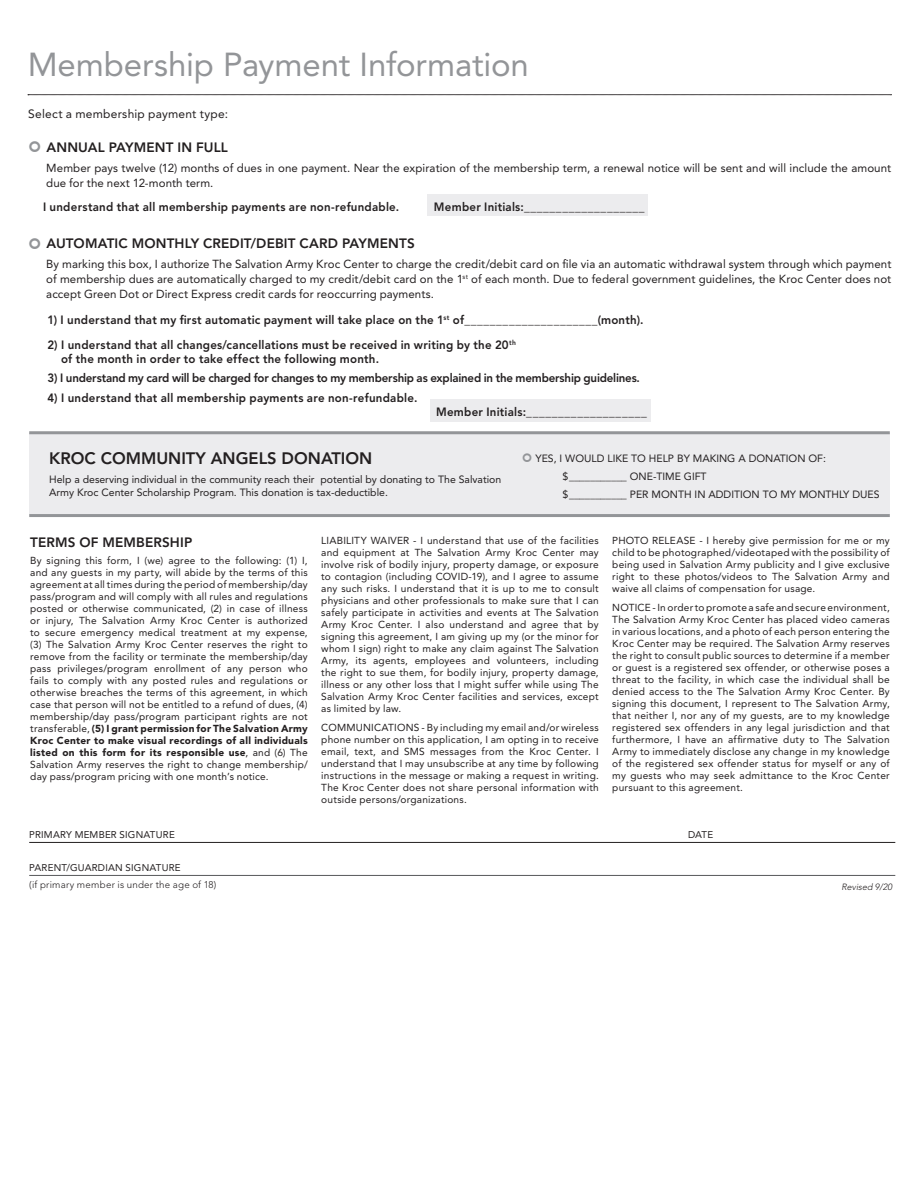
<style>
.page{position:relative;width:918px;height:1188px;background:#fff}
.page>*{position:absolute;margin:0;border:0;box-sizing:border-box;transform-origin:0 0}
.Bottom_Rule{font:33px "Avenir LT Std";letter-spacing:-.005em;color:#939598}
.Bottom_Rule-2{font:800 16.5px "Avenir LT Std";color:#231f20}
.Bottom_Rule-3{font:800 13.5px "Avenir LT Std";letter-spacing:.01em;color:#231f20}
.t1{font:800 12px/13.5px "Avenir LT Std";letter-spacing:.02em;color:#231f20;scale:.96 1}
.t2{font:800 12px "Avenir LT Std";letter-spacing:-.015em;color:#231f20;scale:.96 1}
.Bottom_Rule-4{font:12px "Avenir LT Std";letter-spacing:.015em;color:#231f20}
.Bottom_Rule-5{font:11.7px/15px "Avenir LT Std";letter-spacing:.01em;color:#231f20;text-align:justify}
.t3{font:10.5px/18px "Avenir LT Std";color:#231f20}
.Bottom_Rule-6{font:10.2px/12px "Avenir LT Std";letter-spacing:.02em;color:#231f20;text-align:justify}
.Bottom_Rule-7{font:9.75px "Avenir LT Std";letter-spacing:.02em;color:#231f20}
.t4{font:300 9.75px "Avenir LT Std";letter-spacing:.025em;color:#231f20}
.t5{font:italic 300 9px "Avenir LT Std";color:#231f20}
.s1{font-weight:900}
</style>
<div class="page">
<svg style="left:28px;top:94px;width:864px;height:1px"></svg>
<hr style="left:29px;top:842px;width:866px;height:1px;background:#231f20">
<hr style="left:29px;top:875px;width:866px;height:1px;background:#57585a">
<div style="left:29px;top:433px;width:861px;height:81px;background:#ececee"></div>
<hr style="left:29px;top:431px;width:861px;height:3px;background:#939598">
<hr style="left:29px;top:514px;width:861px;height:3px;background:#939598">
<div style="left:430px;top:400px;width:220px;height:22px;background:#ececee"></div>
<div style="left:428px;top:194px;width:220px;height:22px;background:#ececee"></div>
<p class="Bottom_Rule" style="left:28px;top:45px;width:503px">Membership Payment Information</p>
<p class="Bottom_Rule-4" style="left:28px;top:107px;width:201px">Select a membership payment type:</p>
<p class="Bottom_Rule-3" style="left:47px;top:139px;width:183px">ANNUAL PAYMENT IN FULL</p>
<p class="Bottom_Rule-5" style="left:46px;top:160px;width:846px">Member pays twelve (12) months of dues in one payment. Near the expiration of the membership term, a renewal notice will be sent and will include the amount due for the next 12-month term.</p>
<p class="t1" style="left:43px;top:200px;width:373px">I understand that all membership payments are non-refundable.</p>
<p class="t1" style="left:434px;top:200px;width:221px">Member Initials:___________________</p>
<p class="Bottom_Rule-3" style="left:47px;top:236px;width:370px">AUTOMATIC MONTHLY CREDIT/DEBIT CARD PAYMENTS</p>
<p class="Bottom_Rule-5" style="left:46px;top:257px;width:847px">By marking this box, I authorize The Salvation Army Kroc Center to charge the credit/debit card on file via an automatic withdrawal system through which payment of membership dues are automatically charged to my credit/debit card on the 1<sup>st</sup> of each month. Due to federal government guidelines, the Kroc Center does not accept Green Dot or Direct Express credit cards for reoccurring payments.</p>
<p class="t1" style="left:48px;top:313px;width:622px">1) I understand that my first automatic payment will take place on the 1<sup>st</sup> of_____________________(month).</p>
<p class="t1" style="left:61px;top:338px;width:475px;text-indent:-14px">2) I understand that all changes/cancellations must be received in writing by the 20<sup>th </sup>of the month in order to take effect the following month.</p>
<p class="t2" style="left:48px;top:371px;width:619px">3) I understand my card will be charged for changes to my membership as explained in the membership guidelines.</p>
<p class="t1" style="left:48px;top:391px;width:387px">4) I understand that all membership payments are non-refundable.</p>
<p class="t1" style="left:436px;top:405px;width:221px">Member Initials:___________________</p>
<p class="Bottom_Rule-2" style="left:49px;top:449px;width:325px">KROC COMMUNITY ANGELS DONATION</p>
<p class="t3" style="left:49px;top:472px;width:454px;line-height:13.5px">Help a deserving individual in the community reach their potential by donating to The Salvation<br>Army Kroc Center Scholarship Program. This donation is tax-deductible.</p>
<p class="t3" style="left:563px;top:450px;width:319px;text-indent:-27px">YES, I WOULD LIKE TO HELP BY MAKING A DONATION OF: $___________ ONE-TIME GIFT<br>$___________ PER MONTH IN ADDITION TO MY MONTHLY DUES</p>
<p class="Bottom_Rule-3" style="left:30px;top:534px;width:164px">TERMS OF MEMBERSHIP</p>
<p class="Bottom_Rule-6" style="left:30px;top:555px;width:279px">By signing this form, I (we) agree to the following: (1) I, and any guests in my party, will abide by the terms of this agreement at all times during the period of membership/day pass/program and will comply with all rules and regulations posted or otherwise communicated, (2) in case of illness or injury, The Salvation Army Kroc Center is authorized to secure emergency medical treatment at my expense, (3) The Salvation Army Kroc Center reserves the right to remove from the facility or terminate the membership/day pass privileges/program enrollment of any person who fails to comply with any posted rules and regulations or otherwise breaches the terms of this agreement, in which case that person will not be entitled to a refund of dues, (4) membership/day pass/program participant rights are not transferable, <span class="s1">(5) I grant permission for The Salvation Army Kroc Center to make visual recordings of all individuals listed on this form for its responsible use</span>, and (6) The Salvation Army reserves the right to change membership/ day pass/program pricing with one month’s notice.</p>
<p class="Bottom_Rule-6" style="left:321px;top:535px;width:279px">LIABILITY WAIVER - I understand that use of the facilities and equipment at The Salvation Army Kroc Center may involve risk of bodily injury, property damage, or exposure to contagion (including COVID-19), and I agree to assume any such risks. I understand that it is up to me to consult physicians and other professionals to make sure that I can safely participate in activities and events at The Salvation Army Kroc Center. I also understand and agree that by signing this agreement, I am giving up my (or the minor for whom I sign) right to make any claim against The Salvation Army, its agents, employees and volunteers, including the right to sue them, for bodily injury, property damage, illness or any other loss that I might suffer while using The Salvation Army Kroc Center facilities and services, except as limited by law.</p>
<p class="Bottom_Rule-6" style="left:321px;top:722px;width:279px">COMMUNICATIONS - By including my email and/or wireless phone number on this application, I am opting in to receive email, text, and SMS messages from the Kroc Center. I understand that I may unsubscribe at any time by following instructions in the message or making a request in writing.<br>The Kroc Center does not share personal information with outside persons/organizations.</p>
<p class="Bottom_Rule-6" style="left:612px;top:535px;width:279px">PHOTO RELEASE - I hereby give permission for me or my child to be photographed/videotaped with the possibility of being used in Salvation Army publicity and I give exclusive right to these photos/videos to The Salvation Army and waive all claims of compensation for usage.</p>
<p class="Bottom_Rule-6" style="left:612px;top:602px;width:279px">NOTICE - In order to promote a safe and secure environment, The Salvation Army Kroc Center has placed video cameras in various locations, and a photo of each person entering the Kroc Center may be required. The Salvation Army reserves the right to consult public sources to determine if a member or guest is a registered sex offender, or otherwise poses a threat to the facility, in which case the individual shall be denied access to the The Salvation Army Kroc Center. By signing this document, I represent to The Salvation Army, that neither I, nor any of my guests, are to my knowledge registered sex offenders in any legal jurisdiction and that furthermore, I have an affirmative duty to The Salvation Army to immediately disclose any change in my knowledge of the registered sex offender status for myself or any of my guests who may seek admittance to the Kroc Center pursuant to this agreement.</p>
<p class="Bottom_Rule-7" style="left:29px;top:829px;width:147px">PRIMARY MEMBER SIGNATURE</p>
<p class="Bottom_Rule-7" style="left:688px;top:829px;width:27px">DATE</p>
<p class="Bottom_Rule-7" style="left:29px;top:862px;width:153px">PARENT/GUARDIAN SIGNATURE</p>
<p class="t4" style="left:29px;top:879px;width:189px">(if primary member is under the age of 18)</p>
<p class="t5" style="left:842px;top:881px;width:52px">Revised 9/20</p>
</div>
